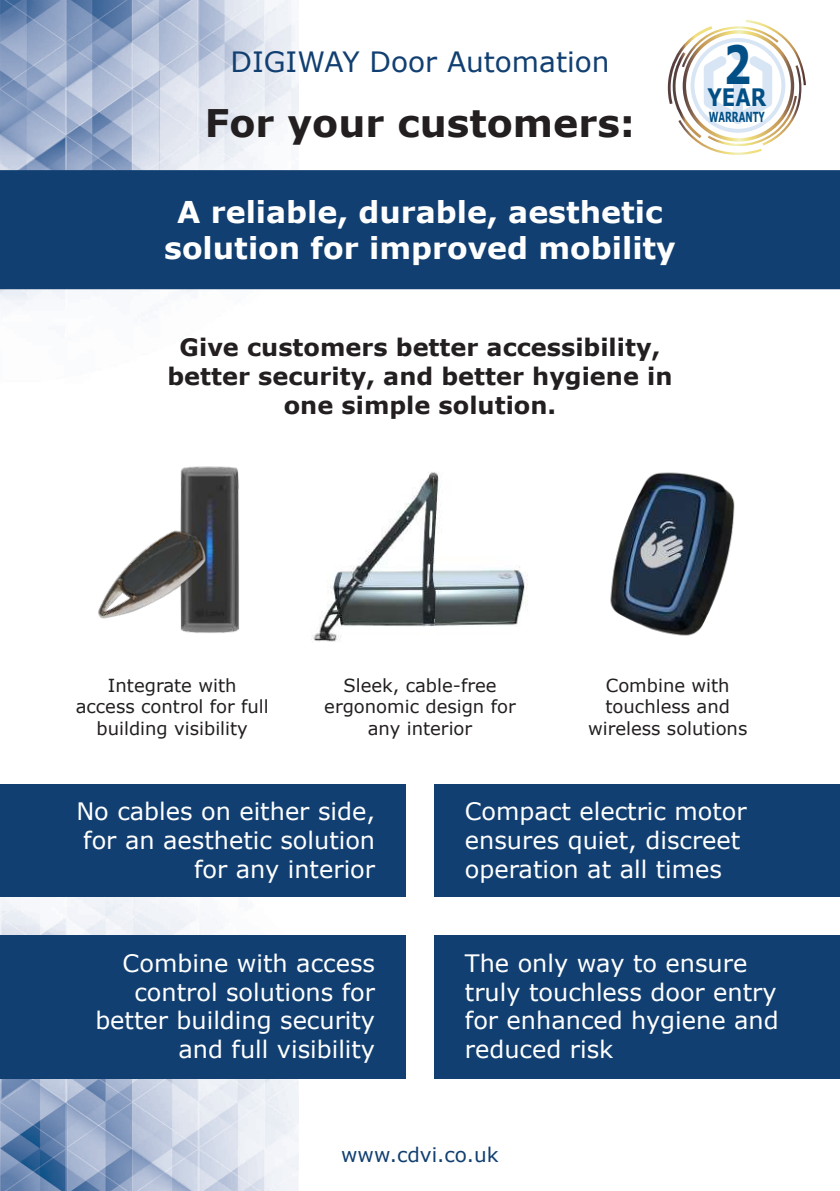
<style>
.page{position:relative;width:840px;height:1191px;background:#fff}
.page>*{position:absolute;margin:0;border:0;box-sizing:border-box;transform-origin:0 0}
.t1{font:700 38px "Verdana";color:#231f20}
.t2{font:700 30px/36px "Verdana";color:#fff;text-align:center}
.t3{font:28px "Verdana";color:#113f71}
.t4{font:24px/28.8px "Verdana";color:#fff;text-align:right}
.t5{font:700 24px/28.8px "Verdana";color:#231f20;text-align:center}
.t6{font:700 24px "Verdana";color:#014f85;scale:.82 1}
.t7{font:20px "Verdana";color:#113f71}
.t8{font:18px/21.6px "Verdana";color:#231f20;text-align:center}
.t9{font:700 13.8px "Verdana";color:#014f85;scale:.62 1}
</style>
<div class="page">
<img style="left:0;top:0;width:298px;height:1191px">
<div style="left:2px;top:172px;width:835px;height:115px;background:#113f71"></div>
<div style="left:0;top:170px;width:839px;height:119px;border:4px solid #113f71"></div>
<div style="left:0;top:783px;width:405px;height:113px;background:#113f71"></div>
<div style="left:434px;top:783px;width:405px;height:113px;background:#113f71"></div>
<div style="left:434px;top:935px;width:405px;height:143px;background:#113f71"></div>
<div style="left:0;top:935px;width:405px;height:143px;background:#113f71"></div>
<img style="left:178px;top:462px;width:63px;height:172px">
<img style="left:74px;top:509px;width:151px;height:138px">
<img style="left:610px;top:472px;width:125px;height:164px">
<img style="left:311px;top:472px;width:217px;height:170px">
<svg style="left:667px;top:20px;width:138px;height:135px"></svg>
<p class="t3" style="left:230px;top:44px;width:380px">DIGIWAY Door Automation</p>
<h1 class="t1" style="left:205px;top:98px;width:431px">For your customers:</h1>
<p class="t2" style="left:164px;top:194px;width:513px">A reliable, durable, aesthetic solution for improved mobility</p>
<p class="t5" style="left:167px;top:333px;width:506px">Give customers better accessibility, better security, and better hygiene in one simple solution.</p>
<p class="t6" style="left:707px;top:82px;width:73px">YEAR<sup>2</sup></p>
<p class="t9" style="left:708px;top:108px;width:92px">WARRANTY</p>
<p class="t8" style="left:324px;top:675px;width:193px">Sleek, cable-free ergonomic design for any interior</p>
<p class="t8" style="left:76px;top:675px;width:194px">Integrate with<br>access control for full building visibility</p>
<p class="t8" style="left:587px;top:675px;width:161px">Combine with touchless and wireless solutions</p>
<p class="t4" style="left:76px;top:797px;width:300px">No cables on either side, for an aesthetic solution for any interior</p>
<p class="t4" style="left:464px;top:797px;width:283px;text-align:left">Compact electric motor ensures quiet, discreet operation at all times</p>
<p class="t4" style="left:95px;top:949px;width:281px">Combine with access control solutions for better building security and full visibility</p>
<p class="t4" style="left:464px;top:949px;width:315px;text-align:left">The only way to ensure truly touchless door entry for enhanced hygiene and reduced risk</p>
<p class="t7" style="left:341px;top:1142px;width:159px">www.cdvi.co.uk</p>
</div>
